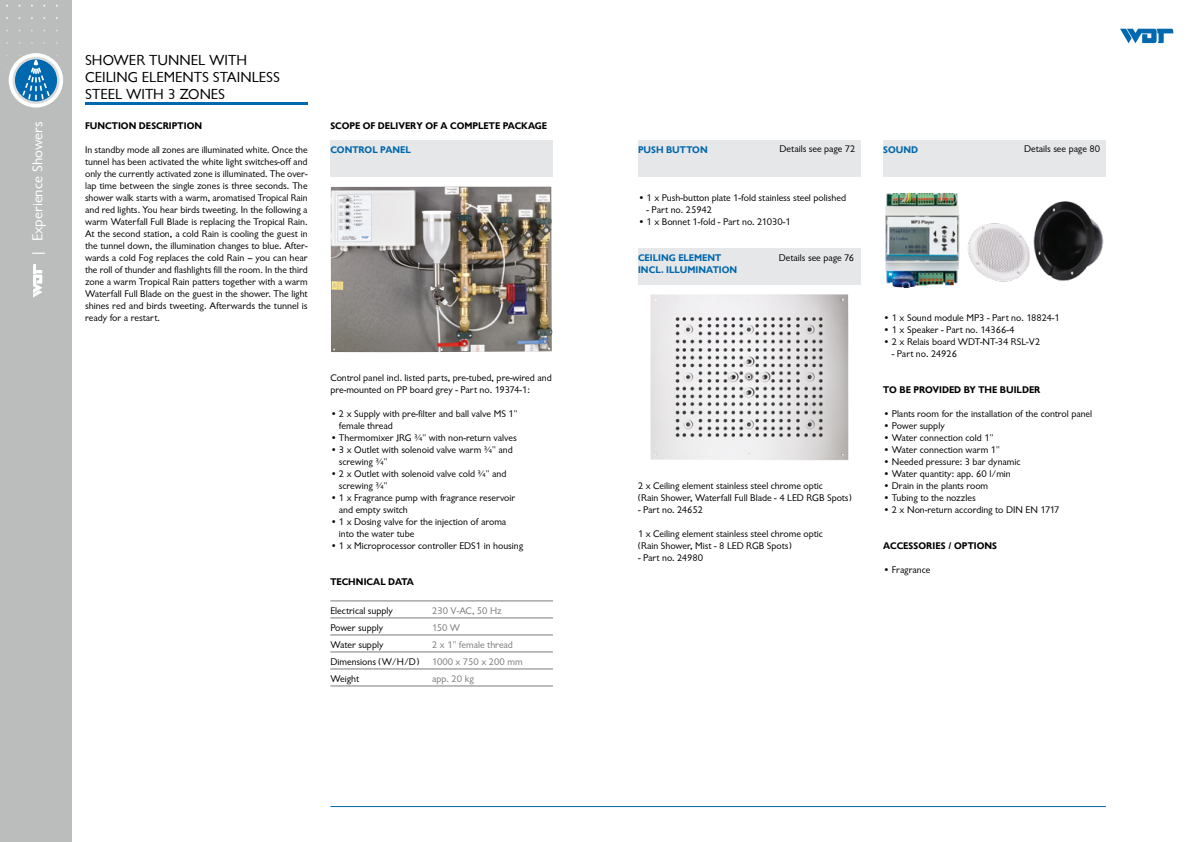
<style>
.page{position:relative;width:1191px;height:842px;background:#fff}
.page>*{position:absolute;margin:0;border:0;box-sizing:border-box;transform-origin:0 0}
.t1{font:15px/17px "Chantilly Dsp";color:#000}
.t2{font:15px "Chantilly Dsp";color:#fff}
.t3{font:10px/12px "Chantilly Dsp";color:#000}
.t4{font:700 10px "Chantilly Dsp";color:#000}
.t5{font:700 10px/12px "Chantilly Dsp";color:#0068ae}
.t6{font:10px "Chantilly Dsp";color:#7a7b7a}
</style>
<div class="page">
<div style="left:0;top:0;width:72px;height:842px;background:#bbbcbc"></div>
<div style="left:9px;top:53px;width:54px;height:55px;background:#fff;border-radius:50%"></div>
<svg style="left:6px;top:54px;width:54px;height:50px"></svg>
<svg style="left:1120px;top:29px;width:53px;height:14px"></svg>
<hr style="left:85px;top:102px;width:223px;height:3px;background:#0068ae">
<img style="left:885px;top:193px;width:74px;height:95px">
<img style="left:967px;top:201px;width:137px;height:80px">
<img style="left:331px;top:187px;width:221px;height:165px">
<img style="left:650px;top:295px;width:199px;height:166px">
<hr style="left:330px;top:806px;width:776px;height:1px;background:#0068ae">
<div style="left:330px;top:141px;width:223px;height:36px;background:#e6e7e9"></div>
<hr style="left:330px;top:601px;width:102px;height:1px;background:#7a7b7a">
<hr style="left:432px;top:601px;width:121px;height:1px;background:#7a7b7a">
<hr style="left:330px;top:618px;width:102px;height:1px;background:#7a7b7a">
<hr style="left:432px;top:618px;width:121px;height:1px;background:#7a7b7a">
<hr style="left:330px;top:635px;width:102px;height:1px;background:#7a7b7a">
<hr style="left:432px;top:635px;width:121px;height:1px;background:#7a7b7a">
<hr style="left:330px;top:652px;width:102px;height:1px;background:#7a7b7a">
<hr style="left:432px;top:652px;width:121px;height:1px;background:#7a7b7a">
<hr style="left:330px;top:669px;width:102px;height:1px;background:#7a7b7a">
<hr style="left:432px;top:669px;width:121px;height:1px;background:#7a7b7a">
<hr style="left:330px;top:686px;width:102px;height:1px;background:#7a7b7a">
<hr style="left:432px;top:686px;width:121px;height:1px;background:#7a7b7a">
<div style="left:638px;top:249px;width:222px;height:36px;background:#e6e7e9"></div>
<div style="left:638px;top:141px;width:222px;height:36px;background:#e6e7e9"></div>
<div style="left:883px;top:141px;width:223px;height:36px;background:#e6e7e9"></div>
<svg style="left:33px;top:264px;width:9px;height:33px"></svg>
<h1 class="t2" style="left:29px;top:256px;width:136px;rotate:-90deg">| Experience Showers</h1>
<h1 class="t1" style="left:85px;top:51px;width:196px">SHOWER TUNNEL WITH<br>CEILING ELEMENTS STAINLESS<br>STEEL WITH 3 ZONES</h1>
<p class="t4" style="left:330px;top:120px;width:218px">SCOPE OF DELIVERY OF A COMPLETE PACKAGE</p>
<p class="t4" style="left:85px;top:120px;width:119px">FUNCTION DESCRIPTION</p>
<p class="t3" style="left:85px;top:144px;width:224px;text-align:justify">In standby mode all zones are illuminated white. Once the tunnel has been activated the white light switches-off and only the currently activated zone is illuminated. The over&shy;lap time between the single zones is three seconds. The shower walk starts with a warm, aromatised Tropical Rain and red lights. You hear birds tweeting. In the following a warm Waterfall Full Blade is replacing the Tropical Rain.<br>At the second station, a cold Rain is cooling the guest in the tunnel down, the illumination changes to blue. After&shy;wards a cold Fog replaces the cold Rain – you can hear the roll of thunder and flashlights fill the room. In the third zone a warm Tropical Rain patters together with a warm Waterfall Full Blade on the guest in the shower. The light shines red and birds tweeting. Afterwards the tunnel is ready for a restart.</p>
<p class="t5" style="left:330px;top:143px;width:82px">CONTROL PANEL</p>
<p class="t3" style="left:330px;top:372px;width:223px">Control panel incl. listed parts, pre-tubed, pre-wired and pre-mounted on PP board grey - Part no. 19374-1:</p>
<p class="t3" style="left:339px;top:408px;width:180px;text-indent:-8px">• 2 x Supply with pre-filter and ball valve MS 1" female thread</p>
<p class="t3" style="left:330px;top:432px;width:188px">• Thermomixer JRG ¾" with non-return valves</p>
<p class="t3" style="left:339px;top:444px;width:175px;text-indent:-8px">• 3 x Outlet with solenoid valve warm ¾" and screwing ¾"</p>
<p class="t3" style="left:339px;top:468px;width:169px;text-indent:-8px">• 2 x Outlet with solenoid valve cold ¾" and screwing ¾"</p>
<p class="t3" style="left:339px;top:492px;width:178px;text-indent:-8px">• 1 x Fragrance pump with fragrance reservoir and empty switch</p>
<p class="t3" style="left:339px;top:516px;width:169px;text-indent:-8px">• 1 x Dosing valve for the injection of aroma into the water tube</p>
<p class="t3" style="left:330px;top:540px;width:194px">• 1 x Microprocessor controller EDS1 in housing</p>
<p class="t4" style="left:330px;top:576px;width:85px">TECHNICAL DATA</p>
<p class="t3" style="left:330px;top:605px;width:64px">Electrical supply</p>
<p class="t6" style="left:432px;top:605px;width:71px">230 V-AC, 50 Hz</p>
<p class="t3" style="left:330px;top:622px;width:54px">Power supply</p>
<p class="t6" style="left:432px;top:622px;width:30px">150 W</p>
<p class="t3" style="left:330px;top:639px;width:55px">Water supply</p>
<p class="t6" style="left:432px;top:639px;width:82px">2 x 1" female thread</p>
<p class="t3" style="left:330px;top:656px;width:90px">Dimensions (W/H/D)</p>
<p class="t6" style="left:432px;top:656px;width:92px">1000 x 750 x 200 mm</p>
<p class="t3" style="left:330px;top:673px;width:30px">Weight</p>
<p class="t6" style="left:432px;top:673px;width:43px">app. 20 kg</p>
<p class="t5" style="left:638px;top:143px;width:71px">PUSH BUTTON</p>
<p class="t3" style="left:1024px;top:143px;width:78px">Details see page 80</p>
<p class="t3" style="left:638px;top:192px;width:209px">• 1 x Push-button plate 1-fold stainless steel polished</p>
<p class="t3" style="left:646px;top:204px;width:67px">- Part no. 25942</p>
<p class="t3" style="left:638px;top:216px;width:154px">• 1 x Bonnet 1-fold - Part no. 21030-1</p>
<p class="t5" style="left:638px;top:251px;width:101px">CEILING ELEMENT<br>INCL. ILLUMINATION</p>
<p class="t3" style="left:779px;top:143px;width:78px">Details see page 72</p>
<p class="t5" style="left:883px;top:143px;width:36px">SOUND</p>
<p class="t3" style="left:779px;top:251px;width:77px">Details see page 76</p>
<p class="t3" style="left:638px;top:480px;width:215px">2 x Ceiling element stainless steel chrome optic<br>(Rain Shower, Waterfall Full Blade - 4 LED RGB Spots)</p>
<p class="t3" style="left:638px;top:504px;width:67px">- Part no. 24652</p>
<p class="t3" style="left:638px;top:528px;width:186px">1 x Ceiling element stainless steel chrome optic (Rain Shower, Mist - 8 LED RGB Spots)</p>
<p class="t3" style="left:638px;top:552px;width:67px">- Part no. 24980</p>
<p class="t3" style="left:883px;top:312px;width:178px">• 1 x Sound module MP3 - Part no. 18824-1</p>
<p class="t3" style="left:883px;top:324px;width:133px">• 1 x Speaker - Part no. 14366-4</p>
<p class="t3" style="left:883px;top:336px;width:158px">• 2 x Relais board WDT-NT-34 RSL-V2</p>
<p class="t3" style="left:891px;top:348px;width:67px">- Part no. 24926</p>
<p class="t4" style="left:883px;top:384px;width:159px">TO BE PROVIDED BY THE BUILDER</p>
<p class="t3" style="left:883px;top:408px;width:210px">• Plants room for the installation of the control panel</p>
<p class="t3" style="left:883px;top:420px;width:63px">• Power supply</p>
<p class="t3" style="left:883px;top:432px;width:112px">• Water connection cold 1"</p>
<p class="t3" style="left:883px;top:444px;width:118px">• Water connection warm 1"</p>
<p class="t3" style="left:883px;top:456px;width:139px">• Needed pressure: 3 bar dynamic</p>
<p class="t3" style="left:883px;top:468px;width:129px">• Water quantity: app. 60 l/min</p>
<p class="t3" style="left:883px;top:480px;width:106px">• Drain in the plants room</p>
<p class="t3" style="left:883px;top:492px;width:94px">• Tubing to the nozzles</p>
<p class="t3" style="left:883px;top:504px;width:178px">• 2 x Non-return according to DIN EN 1717</p>
<p class="t4" style="left:883px;top:540px;width:115px">ACCESSORIES / OPTIONS</p>
<p class="t3" style="left:883px;top:564px;width:49px">• Fragrance</p>
</div>
